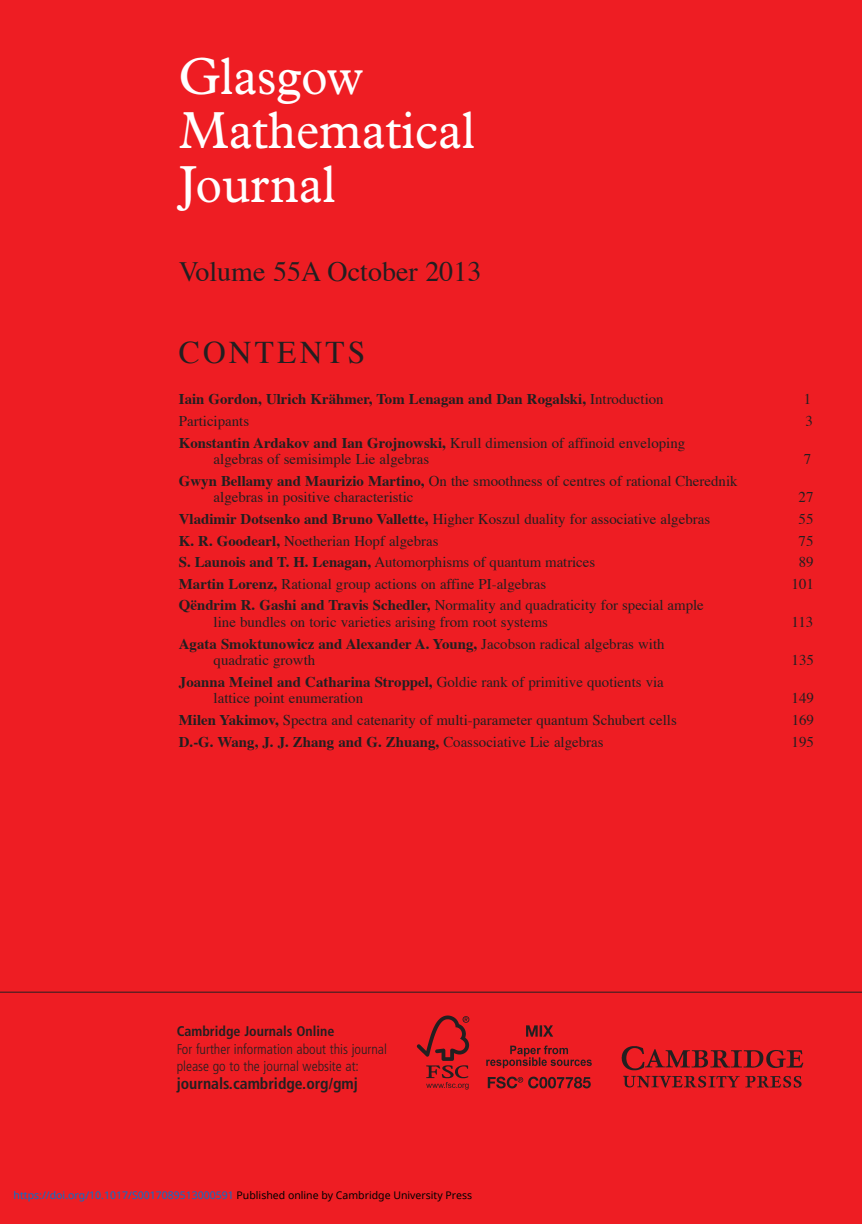
<style>
.page{position:relative;width:862px;height:1224px;background:#ee1d23}
.page>*{position:absolute;margin:0;border:0;box-sizing:border-box;transform-origin:0 0}
.t1{font:52.5px/54.2px "Plantin";color:#fff;scale:.94 1}
.t2{font:31.5px "Times";letter-spacing:.1em;color:#231f20}
.t3{font:28px "Times";color:#231f20}
.t4{font:700 condensed 15.75px "Frutiger";color:#231f20}
.t5{font:14.88px/16.6px "Times";color:#231f20}
.t6{font:700 14.88px "Times";color:#231f20}
.t7{font:300 condensed 14px/17.5px "Frutiger";color:#231f20}
.t8{font:700 condensed 14px "Frutiger";color:#231f20}
.t9{font:10.5px "Noto Sans";color:#0172cf}
.s1{font-weight:400}
.s2{font-weight:700}
.s3{color:#000}
</style>
<div class="page">
<hr style="left:0;top:992px;width:862px;height:1px;background:#231f20">
<img style="left:621px;top:1046px;width:183px;height:42px">
<img style="left:416px;top:1015px;width:176px;height:75px">
<h1 class="t1" style="left:179px;top:53px;width:316px">Glasgow<br>Mathematical<br>Journal</h1>
<h3 class="t3" style="left:179px;top:259px;width:304px">Volume 55A October 2013</h3>
<h2 class="t2" style="left:179px;top:339px;width:188px">CONTENTS</h2>
<p class="t6" style="left:179px;top:393px;width:486px">Iain Gordon, Ulrich Krähmer, Tom Lenagan and Dan Rogalski, <span class="s1">Introduction</span></p>
<p class="t5" style="left:804px;top:392px;width:9px">1</p>
<p class="t5" style="left:179px;top:414px;width:72px">Participants</p>
<p class="t5" style="left:805px;top:414px;width:9px">3</p>
<p class="t5" style="left:214px;top:435px;width:473px;text-indent:-35px"><span class="s2">Konstantin Ardakov and Ian Grojnowski,</span> Krull dimension of affinoid enveloping algebras of semisimple Lie algebras</p>
<p class="t5" style="left:804px;top:452px;width:9px">7</p>
<p class="t5" style="left:214px;top:474px;width:525px;text-indent:-35px"><span class="s2">Gwyn Bellamy and Maurizio Martino,</span> On the smoothness of centres of rational Cherednik algebras in positive characteristic</p>
<p class="t5" style="left:798px;top:490px;width:16px">27</p>
<p class="t5" style="left:179px;top:512px;width:533px"><span class="s2">Vladimir Dotsenko and Bruno Vallette,</span> Higher Koszul duality for associative algebras</p>
<p class="t5" style="left:798px;top:512px;width:16px">55</p>
<p class="t5" style="left:179px;top:533px;width:261px"><span class="s2">K. R. Goodearl,</span> Noetherian Hopf algebras</p>
<p class="t5" style="left:798px;top:533px;width:16px">75</p>
<p class="t5" style="left:179px;top:555px;width:418px"><span class="s2">S. Launois and T. H. Lenagan,</span> Automorphisms of quantum matrices</p>
<p class="t5" style="left:799px;top:555px;width:16px">89</p>
<p class="t5" style="left:179px;top:577px;width:369px"><span class="s2">Martin Lorenz,</span> Rational group actions on affine PI-algebras</p>
<p class="t5" style="left:791px;top:577px;width:24px">101</p>
<p class="t5" style="left:214px;top:598px;width:492px;text-indent:-35px"><span class="s2">Qëndrim R. Gashi and Travis Schedler,</span> Normality and quadraticity for special ample line bundles on toric varieties arising from root systems</p>
<p class="t5" style="left:791px;top:615px;width:23px">113</p>
<p class="t5" style="left:214px;top:636px;width:452px;text-indent:-35px"><span class="s2">Agata Smoktunowicz and Alexander A. Young,</span> Jacobson radical algebras with quadratic growth</p>
<p class="t5" style="left:214px;top:675px;width:452px;text-indent:-35px"><span class="s2">Joanna Meinel and Catharina Stroppel,</span> Goldie rank of primitive quotients via lattice point enumeration</p>
<p class="t5" style="left:791px;top:653px;width:24px">135</p>
<p class="t5" style="left:791px;top:691px;width:24px">149</p>
<p class="t5" style="left:179px;top:713px;width:499px"><span class="s2">Milen Yakimov,</span> Spectra and catenarity of multi-parameter quantum Schubert cells</p>
<p class="t5" style="left:791px;top:713px;width:24px">169</p>
<p class="t6" style="left:179px;top:735px;width:426px">D.-G. Wang, J. J. Zhang and G. Zhuang, <span class="s1">Coassociative Lie algebras</span></p>
<p class="t5" style="left:791px;top:734px;width:24px">195</p>
<p class="t8" style="left:177px;top:1025px;width:159px">Cambridge Journals Online</p>
<p class="t7" style="left:177px;top:1041px;width:212px">For further information about this journal please go to the journal website at:</p>
<p class="t4" style="left:177px;top:1076px;width:183px">journals.cambridge.org/gmj</p>
<p class="t9" style="left:14px;top:1188px;width:460px">https://doi.org/10.1017/S0017089513000591 <span class="s3">Published online by Cambridge University Press</span></p>
</div>
